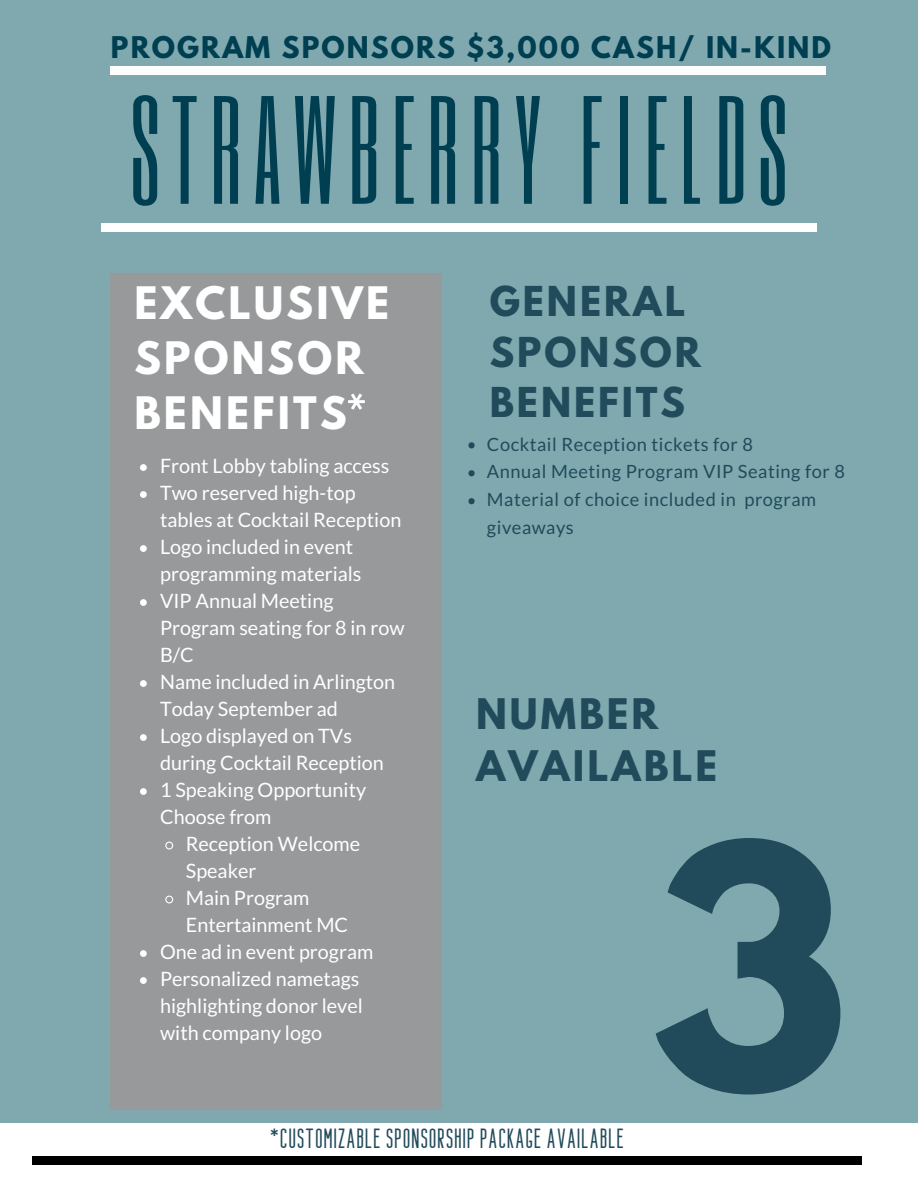
<style>
.page{position:relative;width:918px;height:1188px;background:#7fa9ae}
.page>*{position:absolute;margin:0;border:0;box-sizing:border-box;transform-origin:0 0}
.t1{font:700 300px "League Spartan";color:#214b5b}
.t2{font:127.65px "Six Caps";letter-spacing:.09em;color:#003e51}
.t3{font:63px "Six Caps";color:#fff}
.t4{font:700 39.6px/55.1px "League Spartan";letter-spacing:.08em;color:#fff}
.t5{font:700 37.35px/51.9px "League Spartan";letter-spacing:.08em;color:#214b5b}
.t6{font:700 36.45px/50.7px "League Spartan";letter-spacing:.08em;color:#214b5b}
.t7{font:27.75px "Bondie";color:#214b5b}
.t8{font:700 26.55px "League Spartan";letter-spacing:.08em;color:#003e51}
.t9{font:19.8px "Lato";color:#fff}
.t10{font:18.3px/27.9px "Lato";letter-spacing:.03em;color:#214b5b}
</style>
<div class="page">
<div style="left:111px;top:273px;width:331px;height:837px;background:#97999b"></div>
<div style="left:110px;top:67px;width:715px;height:7px;background:#fff"></div>
<div style="left:101px;top:223px;width:716px;height:8px;background:#fff"></div>
<svg style="left:140px;top:464px;width:7px;height:7px"></svg>
<svg style="left:140px;top:491px;width:7px;height:7px"></svg>
<svg style="left:140px;top:545px;width:7px;height:7px"></svg>
<svg style="left:140px;top:599px;width:7px;height:7px"></svg>
<svg style="left:140px;top:680px;width:7px;height:7px"></svg>
<svg style="left:140px;top:734px;width:7px;height:7px"></svg>
<svg style="left:140px;top:788px;width:7px;height:7px"></svg>
<svg style="left:165px;top:841px;width:9px;height:9px"></svg>
<svg style="left:165px;top:895px;width:9px;height:9px"></svg>
<svg style="left:140px;top:950px;width:7px;height:7px"></svg>
<svg style="left:140px;top:977px;width:7px;height:7px"></svg>
<svg style="left:468px;top:442px;width:7px;height:6px"></svg>
<svg style="left:468px;top:470px;width:7px;height:6px"></svg>
<svg style="left:468px;top:498px;width:7px;height:6px"></svg>
<div style="left:0;top:1123px;width:918px;height:65px;background:#fff"></div>
<div style="left:32px;top:1157px;width:829px;height:8px;background:#000"></div>
<h3 class="t8" style="left:111px;top:34px;width:722px">PROGRAM SPONSORS $3,000 CASH/ IN-KIND</h3>
<h2 class="t2" style="left:131px;top:63px;width:657px">STRAWBERRY FIELDS</h2>
<h3 class="t4" style="left:134px;top:280px;width:256px">EXCLUSIVE<br>SPONSOR<br>BENEFITS</h3>
<h3 class="t6" style="left:490px;top:281px;width:213px">GENERAL<br>SPONSOR<br>BENEFITS</h3>
<h3 class="t3" style="left:347px;top:376px;width:20px">*</h3>
<p class="t9" style="left:160px;top:454px;width:231px">Front Lobby tabling access</p>
<p class="t9" style="left:160px;top:481px;width:197px">Two reserved high-top</p>
<p class="t9" style="left:160px;top:508px;width:243px">tables at Cocktail Reception</p>
<p class="t9" style="left:160px;top:535px;width:194px">Logo included in event</p>
<p class="t9" style="left:160px;top:562px;width:203px">programming materials</p>
<p class="t9" style="left:160px;top:589px;width:175px">VIP Annual Meeting</p>
<p class="t9" style="left:160px;top:616px;width:246px">Program seating for 8 in row</p>
<p class="t9" style="left:160px;top:643px;width:35px">B/C</p>
<p class="t9" style="left:160px;top:670px;width:237px">Name included in Arlington</p>
<p class="t9" style="left:160px;top:697px;width:179px">Today September ad</p>
<p class="t9" style="left:160px;top:724px;width:193px">Logo displayed on TVs</p>
<p class="t9" style="left:160px;top:751px;width:225px">during Cocktail Reception</p>
<p class="t9" style="left:160px;top:778px;width:208px">1 Speaking Opportunity</p>
<p class="t9" style="left:160px;top:805px;width:113px">Choose from</p>
<p class="t9" style="left:186px;top:832px;width:176px">Reception Welcome</p>
<p class="t9" style="left:186px;top:859px;width:72px">Speaker</p>
<p class="t9" style="left:186px;top:886px;width:125px">Main Program</p>
<p class="t9" style="left:186px;top:913px;width:164px">Entertainment MC</p>
<p class="t9" style="left:160px;top:940px;width:215px">One ad in event program</p>
<p class="t9" style="left:160px;top:967px;width:201px">Personalized nametags</p>
<p class="t9" style="left:160px;top:994px;width:204px">highlighting donor level</p>
<p class="t9" style="left:160px;top:1021px;width:164px">with company logo</p>
<p class="t10" style="left:487px;top:430px;width:360px">Cocktail Reception tickets for 8<br>Annual Meeting Program VIP Seating for 8<br>Material of choice included in program giveaways</p>
<h3 class="t5" style="left:476px;top:693px;width:243px">NUMBER<br>AVAILABLE</h3>
<h1 class="t1" style="left:651px;top:820px;width:201px">3</h1>
<h3 class="t7" style="left:270px;top:1123px;width:356px">*CUSTOMIZABLE SPONSORSHIP PACKAGE AVAILABLE</h3>
</div>
